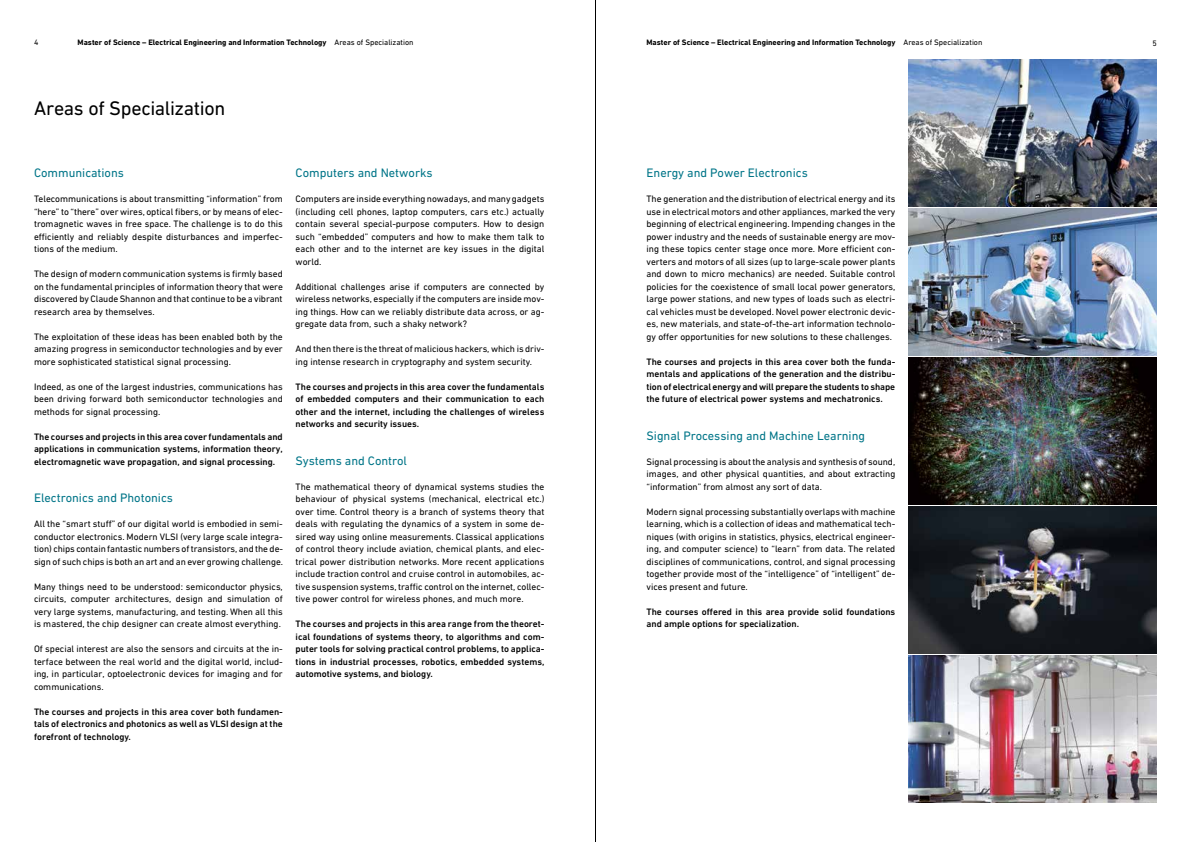
<style>
.page{position:relative;width:1191px;height:842px;background:#fff}
.page>*{position:absolute;margin:0;border:0;box-sizing:border-box;transform-origin:0 0}
.t1{font:20px "DIN Next W1 G";letter-spacing:-.015em;color:#000}
.t2{font:12.5px "DIN Next W1 G";color:#007588}
.t3{font:9.5px/12.5px "DIN Next W1 G";color:#000;text-align:justify}
.t4{font:500 9.5px/12.5px "DIN Next W1 G";color:#000;text-align:justify}
.t5{font:700 8px "DIN Next W1 G";color:#000}
.t6{font:8px "DIN Next W1 G";color:#000}
.s1{font-weight:400}
</style>
<div class="page">
<img style="left:908px;top:208px;width:249px;height:147px">
<img style="left:908px;top:60px;width:249px;height:146px">
<img style="left:908px;top:655px;width:249px;height:147px">
<img style="left:908px;top:357px;width:249px;height:147px">
<img style="left:908px;top:506px;width:249px;height:147px">
<hr style="left:595px;top:0;width:1px;height:842px;background:#000">
<p class="t6" style="left:34px;top:38px;width:6px">4</p>
<p class="t5" style="left:78px;top:38px;width:337px">Master of Science – Electrical Engineering and Information Technology <span class="s1">Areas of Specialization</span></p>
<p class="t5" style="left:646px;top:38px;width:337px">Master of Science – Electrical Engineering and Information Technology <span class="s1">Areas of Specialization</span></p>
<p class="t6" style="left:1152px;top:38px;width:6px">5</p>
<h1 class="t1" style="left:34px;top:96px;width:193px">Areas of Specialization</h1>
<h2 class="t2" style="left:34px;top:166px;width:91px">Communications</h2>
<p class="t3" style="left:34px;top:193px;width:250px">Telecommunications is about transmitting “information” from “here” to “there” over wires, optical fibers, or by means of elec&shy;tromagnetic waves in free space. The challenge is to do this efficiently and reliably despite disturbances and imperfec&shy;tions of the medium.</p>
<p class="t3" style="left:34px;top:268px;width:250px">The design of modern communication systems is firmly based on the fundamental principles of information theory that were discovered by Claude Shannon and that continue to be a vibrant research area by themselves.</p>
<p class="t3" style="left:34px;top:330px;width:250px">The exploitation of these ideas has been enabled both by the amazing progress in semiconductor technologies and by ever more sophisticated statistical signal processing.</p>
<p class="t3" style="left:34px;top:380px;width:250px">Indeed, as one of the largest industries, communications has been driving forward both semiconductor technologies and methods for signal processing.</p>
<p class="t4" style="left:34px;top:430px;width:250px">The courses and projects in this area cover fundamentals and applications in communication systems, information theory, electromagnetic wave propagation, and signal processing.</p>
<h2 class="t2" style="left:34px;top:491px;width:141px">Electronics and Photonics</h2>
<p class="t3" style="left:34px;top:518px;width:250px">All the “smart stuff” of our digital world is embodied in semi&shy;conductor electronics. Modern VLSI (very large scale integra&shy;tion) chips contain fantastic numbers of transistors, and the de&shy;sign of such chips is both an art and an ever growing challenge.</p>
<p class="t3" style="left:34px;top:580px;width:250px">Many things need to be understood: semiconductor physics, circuits, computer architectures, design and simulation of very large systems, manufacturing, and testing. When all this is mastered, the chip designer can create almost everything.</p>
<p class="t3" style="left:34px;top:643px;width:250px">Of special interest are also the sensors and circuits at the in&shy;terface between the real world and the digital world, includ&shy;ing, in particular, optoelectronic devices for imaging and for communications.</p>
<p class="t4" style="left:34px;top:705px;width:250px">The courses and projects in this area cover both fundamen&shy;tals of electronics and photonics as well as VLSI design at the forefront of technology.</p>
<h2 class="t2" style="left:296px;top:166px;width:138px">Computers and Networks</h2>
<p class="t3" style="left:296px;top:193px;width:250px">Computers are inside everything nowadays, and many gadgets (including cell phones, laptop computers, cars etc.) actually contain several special-purpose computers. How to design such “embedded” computers and how to make them talk to each other and to the internet are key issues in the digital world.</p>
<p class="t3" style="left:296px;top:280px;width:250px">Additional challenges arise if computers are connected by wireless networks, especially if the computers are inside mov&shy;ing things. How can we reliably distribute data across, or ag&shy;gregate data from, such a shaky network?</p>
<p class="t3" style="left:296px;top:343px;width:250px">And then there is the threat of malicious hackers, which is driv&shy;ing intense research in cryptography and system security.</p>
<p class="t4" style="left:296px;top:380px;width:250px">The courses and projects in this area cover the fundamentals of embedded computers and their communication to each other and the internet, including the challenges of wireless networks and security issues.</p>
<h2 class="t2" style="left:296px;top:453px;width:113px">Systems and Control</h2>
<p class="t3" style="left:296px;top:480px;width:250px">The mathematical theory of dynamical systems studies the behaviour of physical systems (mechanical, electrical etc.) over time. Control theory is a branch of systems theory that deals with regulating the dynamics of a system in some de&shy;sired way using online measurements. Classical applications of control theory include aviation, chemical plants, and elec&shy;trical power distribution networks. More recent applications include traction control and cruise control in automobiles, ac&shy;tive suspension systems, traffic control on the internet, collec&shy;tive power control for wireless phones, and much more.</p>
<p class="t4" style="left:296px;top:618px;width:250px">The courses and projects in this area range from the theoret&shy;ical foundations of systems theory, to algorithms and com&shy;puter tools for solving practical control problems, to applica&shy;tions in industrial processes, robotics, embedded systems, automotive systems, and biology.</p>
<h2 class="t2" style="left:646px;top:166px;width:163px">Energy and Power Electronics</h2>
<p class="t3" style="left:646px;top:193px;width:250px">The generation and the distribution of electrical energy and its use in electrical motors and other appliances, marked the very beginning of electrical engineering. Impending changes in the power industry and the needs of sustainable energy are mov&shy;ing these topics center stage once more. More efficient con&shy;verters and motors of all sizes (up to large-scale power plants and down to micro mechanics) are needed. Suitable control policies for the coexistence of small local power generators, large power stations, and new types of loads such as electri&shy;cal vehicles must be developed. Novel power electronic devic&shy;es, new materials, and state-of-the-art information technolo&shy;gy offer opportunities for new solutions to these challenges.</p>
<p class="t4" style="left:646px;top:355px;width:250px">The courses and projects in this area cover both the funda&shy;mentals and applications of the generation and the distribu&shy;tion of electrical energy and will prepare the students to shape the future of electrical power systems and mechatronics.</p>
<h2 class="t2" style="left:646px;top:428px;width:220px">Signal Processing and Machine Learning</h2>
<p class="t3" style="left:646px;top:455px;width:250px">Signal processing is about the analysis and synthesis of sound, images, and other physical quantities, and about extracting “information” from almost any sort of data.</p>
<p class="t3" style="left:646px;top:505px;width:250px">Modern signal processing substantially overlaps with machine learning, which is a collection of ideas and mathematical tech&shy;niques (with origins in statistics, physics, electrical engineer&shy;ing, and computer science) to “learn” from data. The related disciplines of communications, control, and signal processing together provide most of the “intelligence” of “intelligent” de&shy;vices present and future.</p>
<p class="t4" style="left:646px;top:605px;width:250px">The courses offered in this area provide solid foundations and ample options for specialization.</p>
</div>
